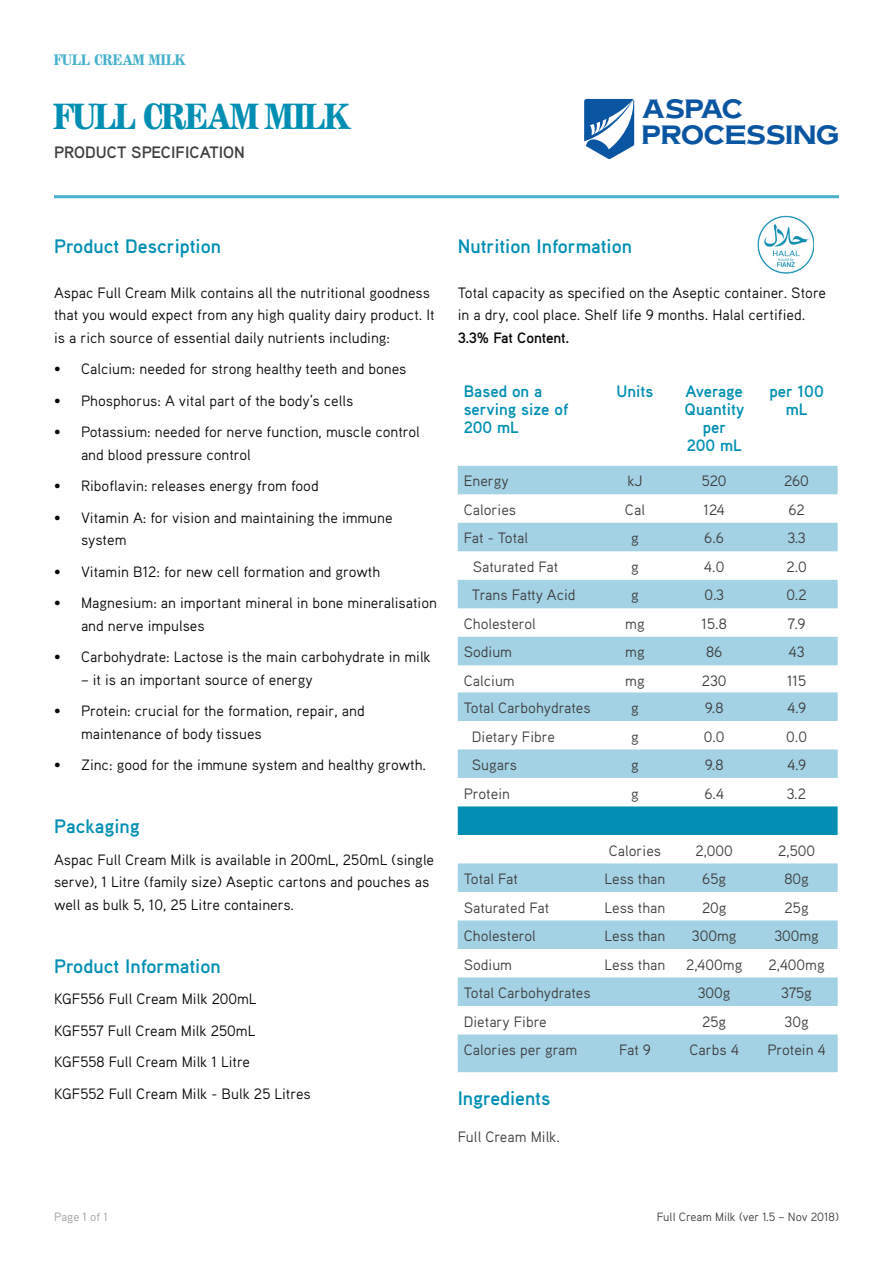
<style>
.page{position:relative;width:893px;height:1263px;background:#fff}
.page>*{position:absolute;margin:0;border:0;box-sizing:border-box;transform-origin:0 0}
.t1{font:700 36px "Modesto";letter-spacing:-.04em;color:#008fb3}
.t2{font:700 24.45px/26.1px "OPTI American Gothic";letter-spacing:-.02em;color:#0a55a1}
.t3{font:700 19.5px "Aaux Pro";color:#008fb3}
.TCH{font:700 16.5px/18px "Aaux Pro";color:#008fb3;text-align:center}
.t4{font:700 16.5px "Aaux Pro";color:#3e3e3f}
.t5{font:15px/22.5px "Aaux Pro";color:#07090a}
.TBTX{font:15px "Aaux Pro";color:#3e3e3f}
.TBTX-sub{font:15px "Aaux Pro";color:#3e3e3f}
.TXT_-_space{font:15px "Aaux Pro";color:#3e3e3f}
.t6{font:700 15px "Modesto";color:#46b1cc}
.t7{font:12px "Aaux Pro";color:#3e3e3f}
.t8{font:12px "Aaux Pro";color:#9d9fa2}
.s1{font-weight:700}
</style>
<div class="page">
<svg style="left:584px;top:99px;width:50px;height:60px"></svg>
<hr style="left:54px;top:195px;width:785px;height:3px;background:#46b1cc">
<svg style="left:458px;top:466px;width:380px;height:606px;fill:#a6d3e4"></svg>
<div style="left:458px;top:806px;width:380px;height:29px;background:#008fb3"></div>
<img style="left:758px;top:216px;width:56px;height:57px">
<p class="t6" style="left:54px;top:51px;width:134px">FULL CREAM MILK</p>
<h1 class="t1" style="left:54px;top:96px;width:298px">FULL CREAM MILK</h1>
<p class="t4" style="left:54px;top:141px;width:192px">PRODUCT SPECIFICATION</p>
<h2 class="t2" style="left:641px;top:96px;width:200px">ASPAC<br>PROCESSING</h2>
<h1 class="t3" style="left:54px;top:233px;width:168px">Product Description</h1>
<h1 class="t5" style="left:54px;top:281px;width:382px">Aspac Full Cream Milk contains all the nutritional goodness that you would expect from any high quality dairy product. It is a rich source of essential daily nutrients including:</h1>
<p class="t5" style="left:54px;top:357px;width:354px">• Calcium: needed for strong healthy teeth and bones</p>
<p class="t5" style="left:54px;top:389px;width:301px">• Phosphorus: A vital part of the body’s cells</p>
<p class="t5" style="left:81px;top:420px;width:340px;text-indent:-27px">• Potassium: needed for nerve function, muscle control and blood pressure control</p>
<p class="t5" style="left:54px;top:474px;width:266px">• Riboflavin: releases energy from food</p>
<p class="t5" style="left:81px;top:506px;width:313px;text-indent:-27px">• Vitamin A: for vision and maintaining the immune system</p>
<p class="t5" style="left:54px;top:560px;width:328px">• Vitamin B12: for new cell formation and growth</p>
<p class="t5" style="left:81px;top:591px;width:358px;text-indent:-27px">• Magnesium: an important mineral in bone mineralisation and nerve impulses</p>
<p class="t5" style="left:54px;top:645px;width:378px">• Carbohydrate: Lactose is the main carbohydrate in milk</p>
<p class="t5" style="left:81px;top:668px;width:233px">– it is an important source of energy</p>
<p class="t5" style="left:81px;top:699px;width:285px;text-indent:-27px">• Protein: crucial for the formation, repair, and maintenance of body tissues</p>
<p class="t5" style="left:54px;top:753px;width:374px">• Zinc: good for the immune system and healthy growth.</p>
<h1 class="t3" style="left:54px;top:814px;width:87px">Packaging</h1>
<h1 class="t5" style="left:54px;top:848px;width:382px">Aspac Full Cream Milk is available in 200mL, 250mL (single serve), 1 Litre (family size) Aseptic cartons and pouches as well as bulk 5, 10, 25 Litre containers.</h1>
<h1 class="t3" style="left:54px;top:953px;width:168px">Product Information</h1>
<h1 class="t5" style="left:54px;top:987px;width:204px">KGF556 Full Cream Milk 200mL</h1>
<h1 class="t5" style="left:54px;top:1019px;width:203px">KGF557 Full Cream Milk 250mL</h1>
<h1 class="t5" style="left:54px;top:1050px;width:198px">KGF558 Full Cream Milk 1 Litre</h1>
<h1 class="t5" style="left:54px;top:1082px;width:258px">KGF552 Full Cream Milk - Bulk 25 Litres</h1>
<h1 class="t3" style="left:458px;top:234px;width:176px">Nutrition Information</h1>
<h1 class="t5" style="left:458px;top:281px;width:370px">Total capacity as specified on the Aseptic container. Store in a dry, cool place. Shelf life 9 months. Halal certified.<br><span class="s1">3.3% Fat Content.</span></h1>
<p class="TCH" style="left:464px;top:382px;width:80px">Based on a</p>
<p class="TCH" style="left:464px;top:400px;width:106px">serving size of</p>
<p class="TCH" style="left:464px;top:418px;width:57px">200 mL</p>
<p class="TCH" style="left:617px;top:382px;width:38px">Units</p>
<p class="TCH" style="left:684px;top:382px;width:61px">Average<br>Quantity per<br>200 mL</p>
<p class="TCH" style="left:769px;top:382px;width:56px">per 100 mL</p>
<p class="TBTX" style="left:464px;top:472px;width:47px">Energy</p>
<p class="TBTX" style="left:627px;top:472px;width:17px">kJ</p>
<p class="TBTX" style="left:702px;top:472px;width:26px">520</p>
<p class="TBTX" style="left:784px;top:472px;width:26px">260</p>
<p class="TBTX" style="left:464px;top:500px;width:54px">Calories</p>
<p class="TBTX" style="left:625px;top:500px;width:22px">Cal</p>
<p class="TBTX" style="left:704px;top:500px;width:23px">124</p>
<p class="TBTX" style="left:788px;top:500px;width:18px">62</p>
<p class="TBTX" style="left:464px;top:529px;width:66px">Fat - Total</p>
<p class="TBTX" style="left:631px;top:529px;width:9px">g</p>
<p class="TBTX" style="left:704px;top:529px;width:21px">6.6</p>
<p class="TBTX" style="left:787px;top:529px;width:20px">3.3</p>
<p class="TBTX-sub" style="left:473px;top:557px;width:87px">Saturated Fat</p>
<p class="TBTX" style="left:631px;top:557px;width:9px">g</p>
<p class="TBTX" style="left:704px;top:557px;width:22px">4.0</p>
<p class="TBTX" style="left:786px;top:557px;width:22px">2.0</p>
<p class="TBTX" style="left:472px;top:586px;width:105px">Trans Fatty Acid</p>
<p class="TBTX" style="left:631px;top:586px;width:9px">g</p>
<p class="TBTX" style="left:704px;top:586px;width:21px">0.3</p>
<p class="TBTX" style="left:786px;top:586px;width:22px">0.2</p>
<p class="TBTX" style="left:464px;top:614px;width:74px">Cholesterol</p>
<p class="TBTX" style="left:625px;top:614px;width:21px">mg</p>
<p class="TBTX" style="left:702px;top:614px;width:27px">15.8</p>
<p class="TBTX" style="left:788px;top:614px;width:19px">7.9</p>
<p class="TBTX" style="left:464px;top:643px;width:50px">Sodium</p>
<p class="TBTX" style="left:625px;top:643px;width:21px">mg</p>
<p class="TBTX" style="left:706px;top:643px;width:18px">86</p>
<p class="TBTX" style="left:789px;top:643px;width:18px">43</p>
<p class="TBTX-sub" style="left:464px;top:671px;width:52px">Calcium</p>
<p class="TBTX" style="left:625px;top:671px;width:21px">mg</p>
<p class="TBTX" style="left:702px;top:671px;width:26px">230</p>
<p class="TBTX" style="left:787px;top:671px;width:20px">115</p>
<p class="TBTX" style="left:464px;top:698px;width:129px">Total Carbohydrates</p>
<p class="TBTX" style="left:631px;top:698px;width:9px">g</p>
<p class="TBTX" style="left:705px;top:698px;width:20px">9.8</p>
<p class="TBTX" style="left:787px;top:698px;width:21px">4.9</p>
<p class="TBTX" style="left:472px;top:727px;width:85px">Dietary Fibre</p>
<p class="TBTX" style="left:631px;top:727px;width:9px">g</p>
<p class="TBTX" style="left:704px;top:727px;width:22px">0.0</p>
<p class="TBTX" style="left:786px;top:727px;width:22px">0.0</p>
<p class="TBTX" style="left:472px;top:755px;width:47px">Sugars</p>
<p class="TBTX" style="left:631px;top:755px;width:9px">g</p>
<p class="TBTX" style="left:705px;top:755px;width:20px">9.8</p>
<p class="TBTX" style="left:787px;top:755px;width:21px">4.9</p>
<p class="TBTX" style="left:464px;top:784px;width:48px">Protein</p>
<p class="TBTX" style="left:631px;top:784px;width:9px">g</p>
<p class="TBTX" style="left:704px;top:784px;width:21px">6.4</p>
<p class="TBTX" style="left:787px;top:784px;width:21px">3.2</p>
<p class="TBTX" style="left:609px;top:841px;width:54px">Calories</p>
<p class="TBTX" style="left:695px;top:841px;width:39px">2,000</p>
<p class="TBTX" style="left:778px;top:841px;width:39px">2,500</p>
<p class="TBTX" style="left:464px;top:869px;width:56px">Total Fat</p>
<p class="TBTX" style="left:605px;top:869px;width:62px">Less than</p>
<p class="TBTX" style="left:702px;top:869px;width:25px">65g</p>
<p class="TBTX" style="left:784px;top:869px;width:26px">80g</p>
<p class="TBTX" style="left:464px;top:898px;width:87px">Saturated Fat</p>
<p class="TBTX" style="left:605px;top:898px;width:62px">Less than</p>
<p class="TBTX" style="left:702px;top:898px;width:26px">20g</p>
<p class="TBTX" style="left:784px;top:898px;width:26px">25g</p>
<p class="TBTX" style="left:464px;top:926px;width:74px">Cholesterol</p>
<p class="TBTX" style="left:605px;top:926px;width:62px">Less than</p>
<p class="TBTX" style="left:692px;top:926px;width:46px">300mg</p>
<p class="TBTX" style="left:774px;top:926px;width:46px">300mg</p>
<p class="TBTX" style="left:464px;top:955px;width:50px">Sodium</p>
<p class="TBTX" style="left:605px;top:955px;width:62px">Less than</p>
<p class="TBTX" style="left:686px;top:955px;width:58px">2,400mg</p>
<p class="TBTX" style="left:768px;top:955px;width:58px">2,400mg</p>
<p class="TBTX" style="left:464px;top:983px;width:129px">Total Carbohydrates</p>
<p class="TBTX" style="left:698px;top:983px;width:34px">300g</p>
<p class="TBTX" style="left:781px;top:983px;width:32px">375g</p>
<p class="TBTX" style="left:464px;top:1012px;width:85px">Dietary Fibre</p>
<p class="TBTX" style="left:702px;top:1012px;width:26px">25g</p>
<p class="TBTX" style="left:784px;top:1012px;width:26px">30g</p>
<p class="TBTX" style="left:464px;top:1040px;width:115px">Calories per gram</p>
<p class="TBTX" style="left:619px;top:1040px;width:33px">Fat 9</p>
<p class="TBTX" style="left:689px;top:1040px;width:51px">Carbs 4</p>
<p class="TBTX" style="left:767px;top:1040px;width:60px">Protein 4</p>
<h1 class="t3" style="left:458px;top:1086px;width:94px">Ingredients</h1>
<p class="TXT_-_space" style="left:458px;top:1127px;width:104px">Full Cream Milk.</p>
<p class="t8" style="left:54px;top:1209px;width:55px">Page 1 of 1</p>
<p class="t7" style="left:657px;top:1209px;width:184px">Full Cream Milk (ver 1.5 – Nov 2018)</p>
</div>
